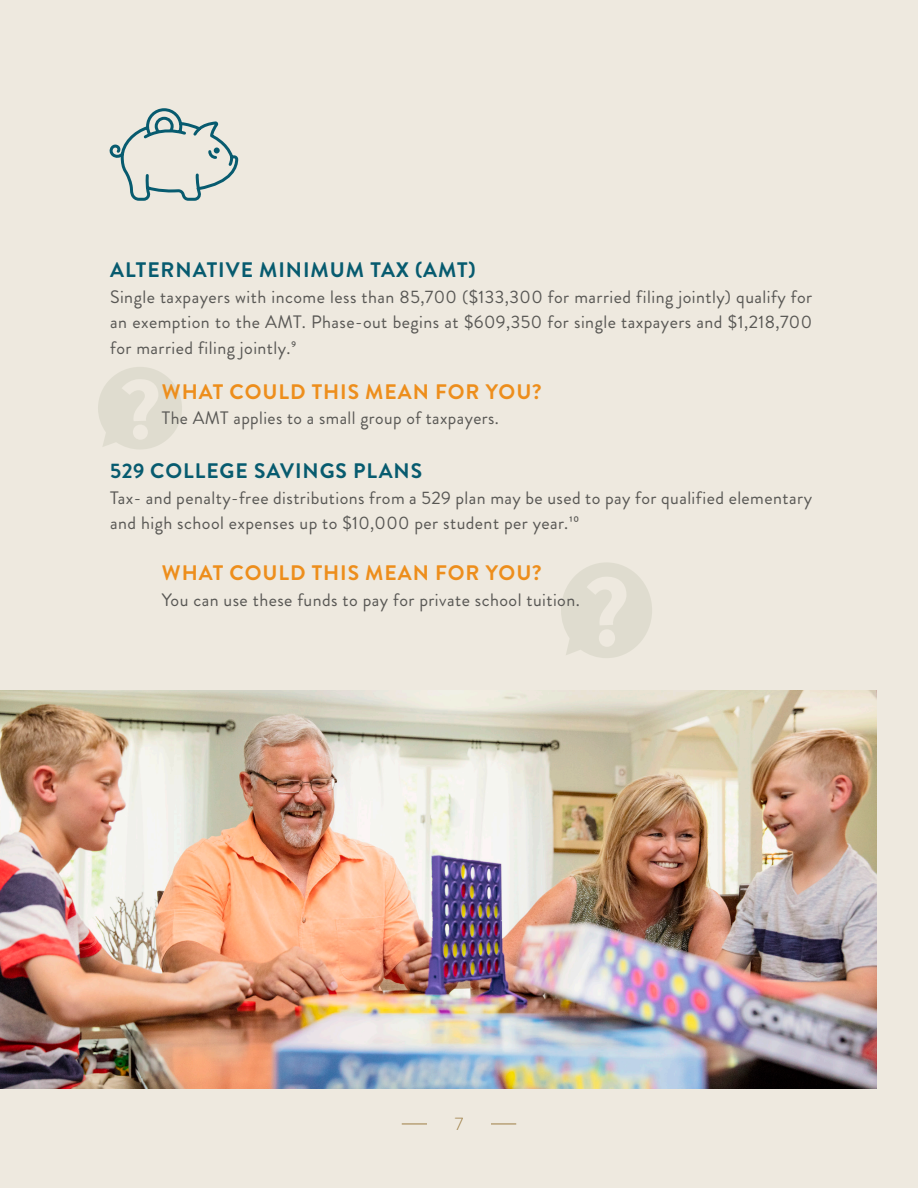
<style>
.page{position:relative;width:918px;height:1188px;background:#eee9df}
.page>*{position:absolute;margin:0;border:0;box-sizing:border-box;transform-origin:0 0}
.t1{font:700 21px "Brandon Grotesque";letter-spacing:.045em;color:#075b6f}
.t2{font:700 21px "Brandon Grotesque";letter-spacing:.045em;color:#ed8e1c}
.t3{font:18px/25.5px "Brandon Grotesque";letter-spacing:.025em;color:#585754;text-align:justify}
.t4{font:300 18px "Brandon Grotesque";color:#9d7e45}
</style>
<div class="page">
<svg style="left:561px;top:563px;width:91px;height:95px"></svg>
<svg style="left:98px;top:367px;width:84px;height:82px"></svg>
<img style="left:0;top:691px;width:876px;height:398px">
<svg style="left:109px;top:108px;width:130px;height:93px"></svg>
<svg style="left:402px;top:1124px;width:25px;height:1px"></svg>
<svg style="left:491px;top:1124px;width:25px;height:1px"></svg>
<p class="t1" style="left:110px;top:255px;width:367px">ALTERNATIVE MINIMUM TAX (AMT)</p>
<p class="t3" style="left:110px;top:284px;width:704px">Single taxpayers with income less than 85,700 ($133,300 for married filing jointly) qualify for an exemption to the AMT. Phase-out begins at $609,350 for single taxpayers and $1,218,700 for married filing jointly.9</p>
<p class="t2" style="left:162px;top:377px;width:381px">WHAT COULD THIS MEAN FOR YOU?</p>
<p class="t3" style="left:162px;top:406px;width:338px">The AMT applies to a small group of taxpayers.</p>
<p class="t1" style="left:110px;top:456px;width:313px">529 COLLEGE SAVINGS PLANS</p>
<p class="t3" style="left:110px;top:485px;width:703px">Tax- and penalty-free distributions from a 529 plan may be used to pay for qualified elementary and high school expenses up to $10,000 per student per year.10</p>
<p class="t2" style="left:162px;top:558px;width:381px">WHAT COULD THIS MEAN FOR YOU?</p>
<p class="t3" style="left:162px;top:587px;width:419px">You can use these funds to pay for private school tuition.</p>
<p class="t4" style="left:455px;top:1112px;width:10px">7</p>
</div>
